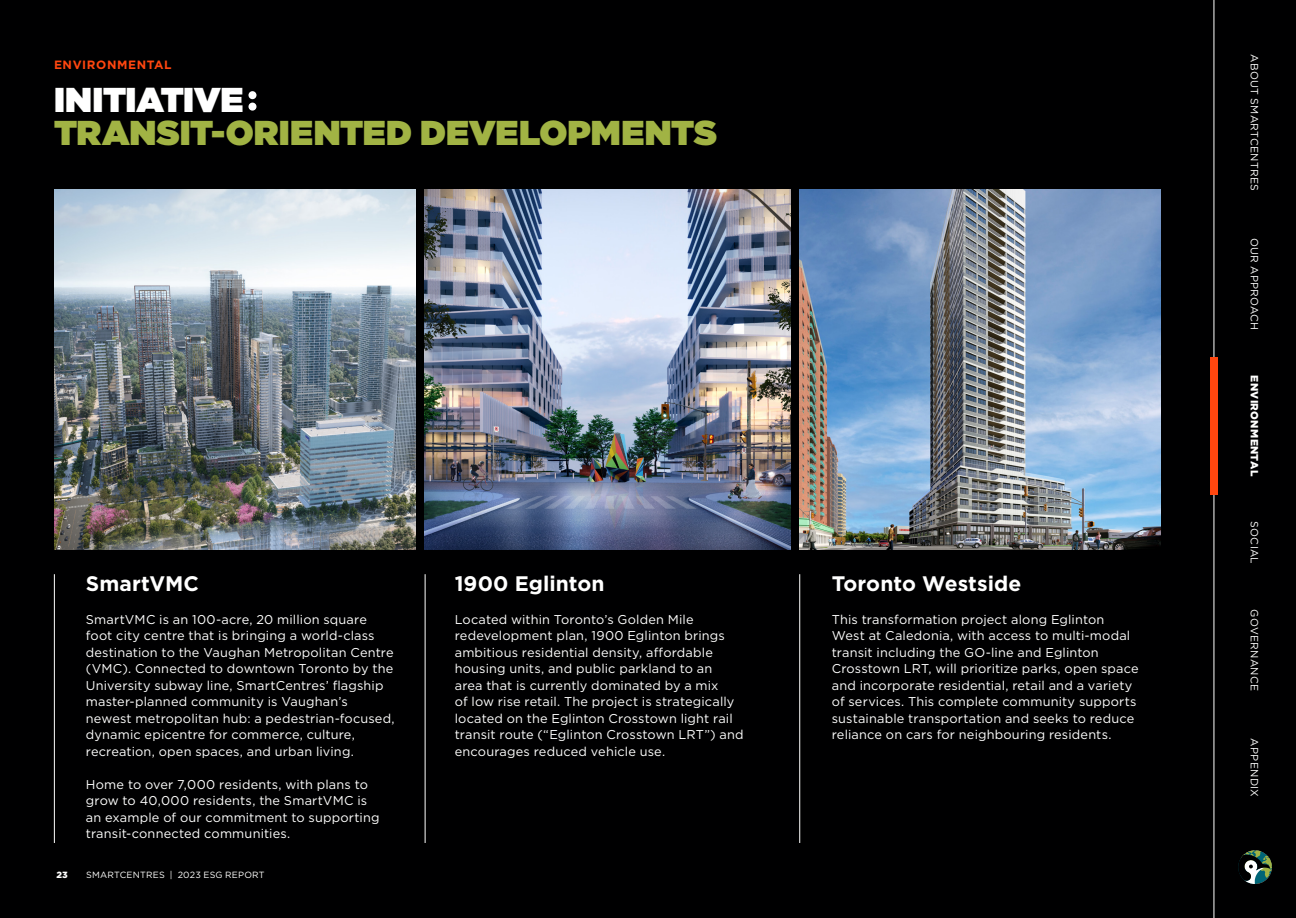
<style>
.page{position:relative;width:1296px;height:918px;background:#000001}
.page>*{position:absolute;margin:0;border:0;box-sizing:border-box;transform-origin:0 0}
.H2__align_left{font:900 34.5px/33px "Gotham";letter-spacing:-.005em;color:#a1b344}
.Body_Text__align_left{font:700 21px "Gotham";color:#fff}
.Body_Text__align_left-2{font:12.75px/16.5px "Gotham";letter-spacing:.015em;color:#fff}
.t1{font:700 12px "Gotham";letter-spacing:.05em;color:#ff460f}
.t2{font:10.5px "Gotham";letter-spacing:.03em;color:#fff}
.t3{font:900 10.5px "Gotham";letter-spacing:.03em;color:#fff}
.Caption___Footer__align_left{font:9px "Gotham";letter-spacing:.02em;color:#fff}
.Caption___Footer__align_left-2{font:900 9px "Gotham";color:#fff}
.s1{color:#fff}
</style>
<div class="page">
<img style="left:54px;top:190px;width:362px;height:360px">
<img style="left:425px;top:190px;width:365px;height:360px">
<img style="left:799px;top:190px;width:361px;height:360px">
<hr style="left:54px;top:574px;width:1px;height:269px;background:#fff">
<hr style="left:425px;top:574px;width:1px;height:269px;background:#fff">
<hr style="left:799px;top:574px;width:1px;height:269px;background:#fff">
<div style="left:248px;top:91px;width:8px;height:8px;background:#fff;border-radius:50%"></div>
<div style="left:248px;top:103px;width:8px;height:8px;background:#fff;border-radius:50%"></div>
<hr style="left:1214px;top:0;width:1px;height:918px;background:#fff">
<svg style="left:1238px;top:850px;width:34px;height:34px"></svg>
<div style="left:1211px;top:357px;width:7px;height:137px;background:#ff460f"></div>
<p class="t1" style="left:54px;top:57px;width:119px">ENVIRONMENTAL</p>
<p class="H2__align_left" style="left:54px;top:82px;width:665px"><span class="s1">INITIATIVE<br></span>TRANSIT-ORIENTED DEVELOPMENTS</p>
<p class="Body_Text__align_left" style="left:86px;top:570px;width:115px">SmartVMC</p>
<p class="Body_Text__align_left-2" style="left:86px;top:611px;width:310px">SmartVMC is an 100-acre, 20 million square foot city centre that is bringing a world-class destination to the Vaughan Metropolitan Centre (VMC). Connected to downtown Toronto by the University subway line, SmartCentres’ flagship master-planned community is Vaughan’s newest metropolitan hub: a pedestrian-focused, dynamic epicentre for commerce, culture, recreation, open spaces, and urban living.</p>
<p class="Body_Text__align_left-2" style="left:86px;top:776px;width:295px">Home to over 7,000 residents, with plans to grow to 40,000 residents, the SmartVMC is an example of our commitment to supporting transit-connected communities.</p>
<p class="Caption___Footer__align_left-2" style="left:56px;top:868px;width:13px">23</p>
<p class="Caption___Footer__align_left" style="left:86px;top:869px;width:180px">SMARTCENTRES | 2023 ESG REPORT</p>
<p class="Body_Text__align_left" style="left:455px;top:570px;width:151px">1900 Eglinton</p>
<p class="Body_Text__align_left-2" style="left:455px;top:611px;width:291px">Located within Toronto’s Golden Mile redevelopment plan, 1900 Eglinton brings ambitious residential density, affordable housing units, and public parkland to an<br>area that is currently dominated by a mix<br>of low rise retail. The project is strategically located on the Eglinton Crosstown light rail transit route (“Eglinton Crosstown LRT”) and encourages reduced vehicle use.</p>
<p class="Body_Text__align_left" style="left:832px;top:570px;width:191px">Toronto Westside</p>
<p class="Body_Text__align_left-2" style="left:832px;top:611px;width:309px">This transformation project along Eglinton West at Caledonia, with access to multi-modal transit including the GO-line and Eglinton Crosstown LRT, will prioritize parks, open space and incorporate residential, retail and a variety of services. This complete community supports sustainable transportation and seeks to reduce reliance on cars for neighbouring residents.</p>
<p class="t2" style="left:1261px;top:54px;width:138px;rotate:90deg">ABOUT SMARTCENTRES</p>
<p class="t2" style="left:1261px;top:238px;width:94px;rotate:90deg">OUR APPROACH</p>
<p class="t3" style="left:1262px;top:375px;width:102px;rotate:90deg">ENVIRONMENTAL</p>
<p class="t2" style="left:1261px;top:521px;width:44px;rotate:90deg">SOCIAL</p>
<p class="t2" style="left:1261px;top:609px;width:83px;rotate:90deg">GOVERNANCE</p>
<p class="t2" style="left:1261px;top:738px;width:60px;rotate:90deg">APPENDIX</p>
</div>
